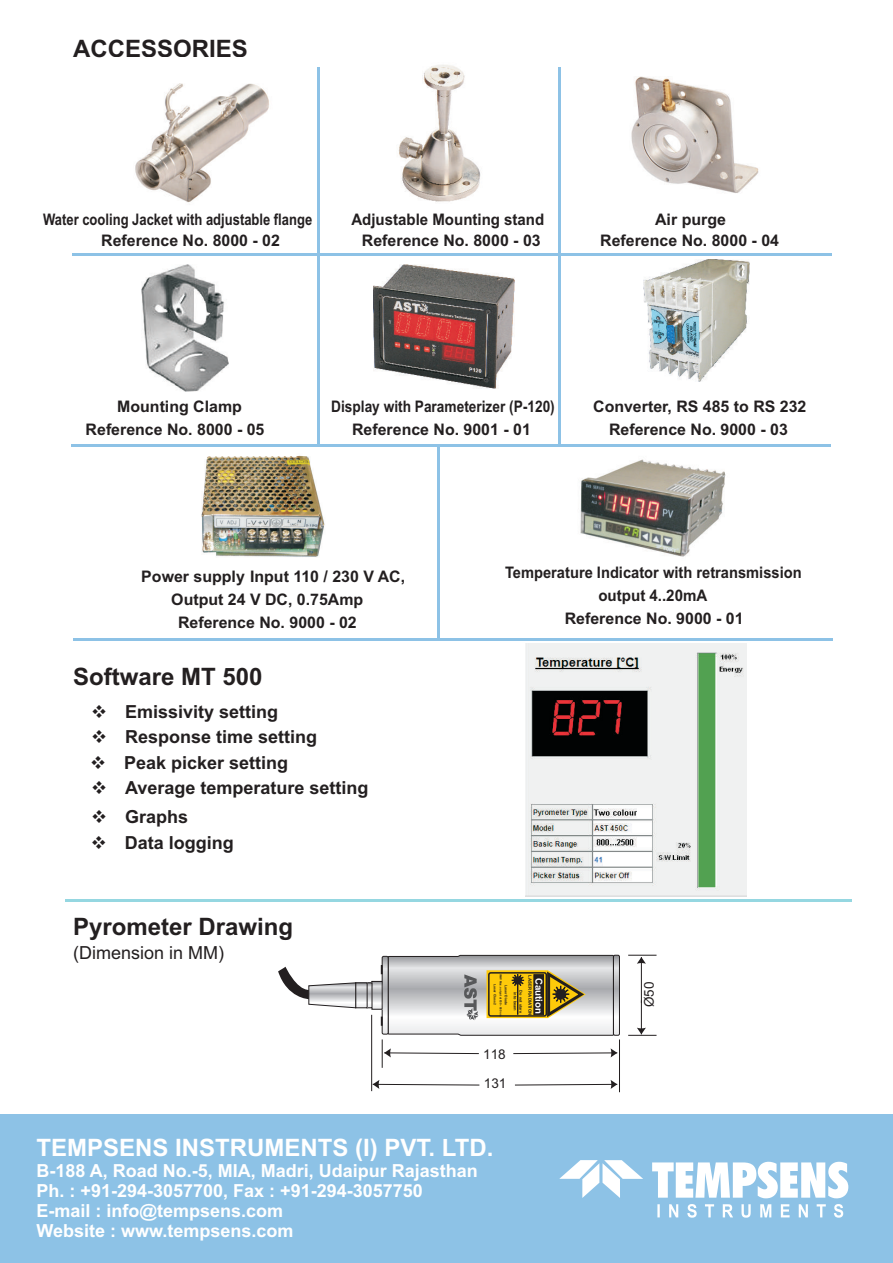
<style>
.page{position:relative;width:893px;height:1263px;background:#fff}
.page>*{position:absolute;margin:0;border:0;box-sizing:border-box;transform-origin:0 0}
.t1{font:700 24px "Arial";color:#231f20}
.t2{font:700 24px "Arial";color:#fff}
.t3{font:700 18px/20.1px "Arial";color:#fff}
.t4{font:700 18px/25.5px "Arial";color:#231f20}
.t5{font:18px "Arial";color:#231f20}
.t6{font:700 15.9px/22.6px "Arial";color:#231f20;text-align:center}
.t7{font:700 15.9px/23.1px "Arial";color:#231f20;text-align:center;scale:.92 1}
.t8{font:700 15.9px/20.4px "Arial";color:#231f20;scale:.82 1}
.t9{font:700 15.9px/20.4px "Arial";color:#231f20;text-align:center;scale:.94 1}
.t10{font:700 15.9px "Arial";color:#231f20;scale:.86 1}
.t11{font:13.5px/29.2px "Arial Unicode MS";color:#231f20}
.t12{font:700 9.75px "Arial";color:#fff}
.t13{font:700 4.5px "Arial";color:#231f20}
.t14{font:700 3.9px "Arial";color:#231f20}
.t15{font:700 3.45px "Arial";color:#231f20}
.t16{font:700 3.3px "Arial";color:#231f20}
.t17{font:700 2.7px "Arial";color:#231f20}
</style>
<div class="page">
<img style="left:135px;top:83px;width:134px;height:120px">
<img style="left:183px;top:446px;width:148px;height:111px">
<img style="left:631px;top:76px;width:128px;height:117px">
<hr style="left:558px;top:67px;width:3px;height:377px;background:#8dc2e6">
<hr style="left:438px;top:444px;width:2px;height:194px;background:#8dc2e6">
<hr style="left:318px;top:67px;width:2px;height:377px;background:#8dc2e6">
<hr style="left:73px;top:254px;width:759px;height:2px;background:#8dc2e6">
<hr style="left:71px;top:444px;width:759px;height:2px;background:#8dc2e6">
<hr style="left:74px;top:638px;width:759px;height:2px;background:#8dc2e6">
<img style="left:643px;top:259px;width:107px;height:122px">
<img style="left:580px;top:459px;width:146px;height:98px">
<img style="left:398px;top:65px;width:83px;height:137px">
<img style="left:373px;top:264px;width:141px;height:125px">
<hr style="left:65px;top:899px;width:787px;height:2px;background:#95d7e1">
<img style="left:141px;top:265px;width:88px;height:126px">
<img style="left:526px;top:644px;width:220px;height:253px">
<div style="left:613px;top:955px;width:7px;height:80px;border:1px solid #231f20;border-radius:2px"></div>
<svg style="left:374px;top:983px;width:6px;height:24px"></svg>
<svg style="left:369px;top:985px;width:1px;height:21px"></svg>
<svg style="left:357px;top:985px;width:8px;height:21px"></svg>
<svg style="left:278px;top:967px;width:78px;height:41px"></svg>
<hr style="left:371px;top:1015px;width:1px;height:76px;background:#231f20">
<hr style="left:619px;top:1039px;width:1px;height:53px;background:#231f20">
<svg style="left:372px;top:1080px;width:108px;height:9px"></svg>
<svg style="left:515px;top:1080px;width:103px;height:9px"></svg>
<hr style="left:641px;top:1000px;width:1px;height:34px;background:#231f20">
<svg style="left:628px;top:1028px;width:28px;height:8px"></svg>
<hr style="left:641px;top:957px;width:1px;height:46px;background:#231f20">
<svg style="left:628px;top:955px;width:28px;height:9px"></svg>
<svg style="left:381px;top:955px;width:237px;height:113px"></svg>
<div style="left:0;top:1114px;width:893px;height:149px;background:#8dc2e6"></div>
<svg style="left:559px;top:1160px;width:84px;height:38px"></svg>
<svg style="left:652px;top:1162px;width:196px;height:36px"></svg>
<svg style="left:657px;top:1204px;width:186px;height:14px"></svg>
<h1 class="t1" style="left:73px;top:40px;width:176px">ACCESSORIES</h1>
<p class="t8" style="left:101px;top:211px;width:259px;text-indent:-58px">Water cooling Jacket with adjustable flange<br>Reference No. 8000 - 02</p>
<p class="t9" style="left:351px;top:211px;width:207px">Adjustable Mounting stand<br>Reference No. 8000 - 03</p>
<p class="t6" style="left:600px;top:211px;width:180px;line-height:20.4px">Air purge<br>Reference No. 8000 - 04</p>
<p class="t6" style="left:117px;top:396px;width:126px">Mounting Clamp</p>
<p class="t10" style="left:331px;top:400px;width:262px">Display with Parameterizer (P-120)</p>
<p class="t6" style="left:86px;top:419px;width:180px">Reference No. 8000 - 05</p>
<p class="t6" style="left:352px;top:419px;width:180px">Reference No. 9001 - 01</p>
<p class="t6" style="left:593px;top:397px;width:215px">Converter, RS 485 to RS 232<br>Reference No. 9000 - 03</p>
<p class="t6" style="left:141px;top:566px;width:265px">Power supply Input 110 / 230 V AC,</p>
<p class="t6" style="left:171px;top:589px;width:193px">Output 24 V DC, 0.75Amp</p>
<p class="t6" style="left:178px;top:613px;width:180px">Reference No. 9000 - 02</p>
<h1 class="t1" style="left:73px;top:667px;width:191px">Software MT 500</h1>
<p class="t4" style="left:124px;top:701px;width:246px">Emissivity setting<br>Response time setting<br>Peak picker setting<br>Average temperature setting</p>
<p class="t4" style="left:125px;top:806px;width:111px">Graphs<br>Data logging</p>
<h1 class="t1" style="left:73px;top:917px;width:222px">Pyrometer Drawing</h1>
<p class="t5" style="left:73px;top:946px;width:153px">(Dimension in MM)</p>
<p class="t7" style="left:505px;top:562px;width:324px">Temperature Indicator with retransmission output 4..20mA<br>Reference No. 9000 - 01</p>
<p class="t17" style="left:502px;top:974px;width:43px;rotate:90deg">IMW Max. output at 630 - 680 nm</p>
<p class="t13" style="left:532px;top:975px;width:41px;rotate:90deg">LASER RADIATION</p>
<p class="t12" style="left:542px;top:978px;width:38px;rotate:90deg">Caution</p>
<p class="t16" style="left:496px;top:984px;width:23px;rotate:90deg">Laser Class 2</p>
<p class="t14" style="left:517px;top:992px;width:20px;rotate:90deg">into beam</p>
<p class="t11" style="left:636px;top:1007px;width:27px;rotate:-90deg">Ø50</p>
<p class="t11" style="left:483px;top:1041px;width:25px">118<br>131</p>
<p class="t15" style="left:507px;top:985px;width:21px;rotate:90deg">Laser Diode</p>
<p class="t14" style="left:522px;top:990px;width:24px;rotate:90deg">Do not stare</p>
<h1 class="t2" style="left:37px;top:1138px;width:458px">TEMPSENS INSTRUMENTS (I) PVT. LTD.</h1>
<p class="t3" style="left:37px;top:1162px;width:443px">B-188 A, Road No.-5, MIA, Madri, Udaipur Rajasthan Ph. : +91-294-3057700, Fax : +91-294-3057750<br>E-mail : info@tempsens.com<br>Website : www.tempsens.com</p>
</div>
